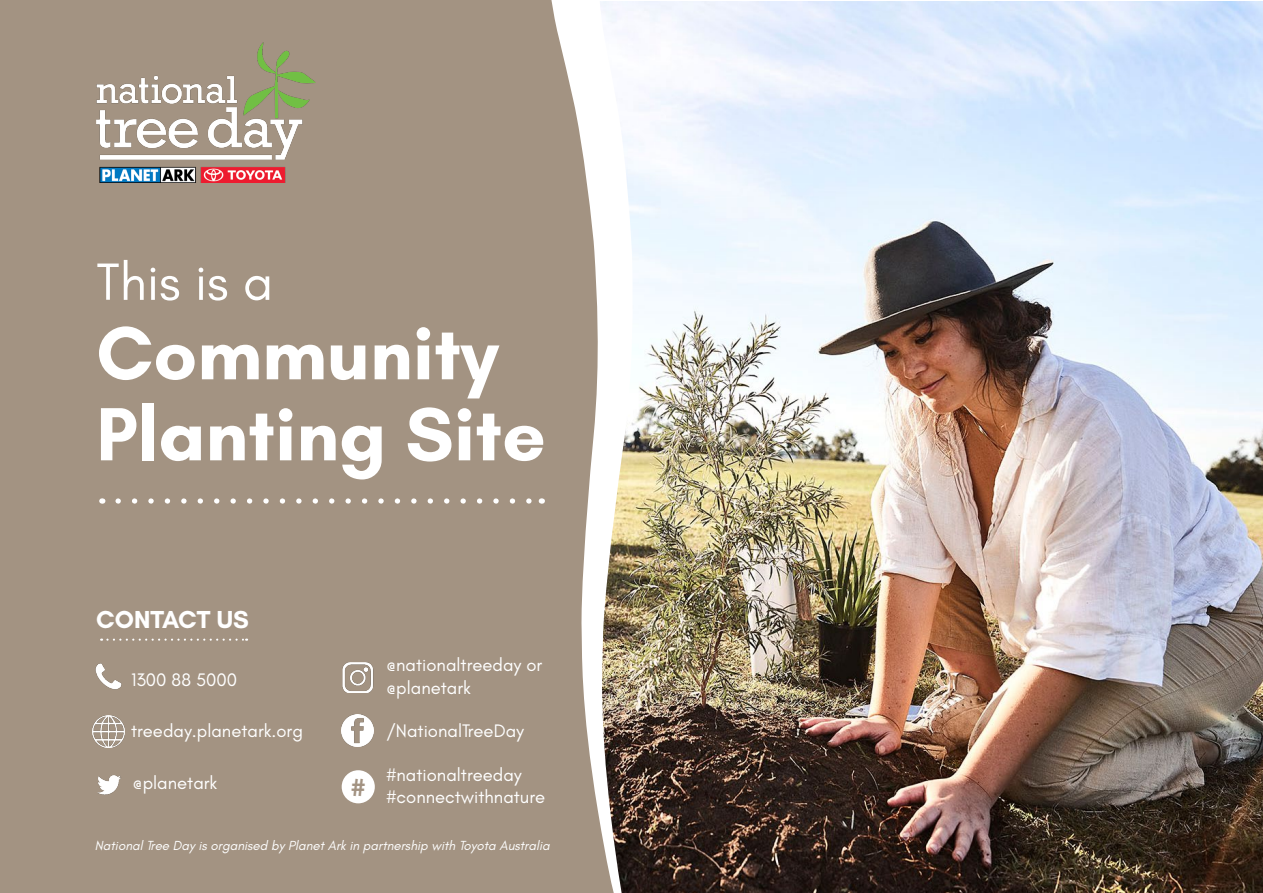
<style>
.page{position:relative;width:1263px;height:893px;background:#fff}
.page>*{position:absolute;margin:0;border:0;box-sizing:border-box;transform-origin:0 0}
.t1{font:700 76.65px/81px "Glacial Indifference";color:#fff}
.t2{font:53.25px "Glacial Indifference";color:#fff}
.t3{font:700 25.05px "Glacial Indifference";color:#fff}
.t4{font:18.45px/22.2px "Glacial Indifference";color:#fff}
.t5{font:italic 13.35px "Glacial Indifference";color:#fff}
</style>
<div class="page">
<img style="left:634px;top:2px;width:629px;height:891px">
<img style="left:621px;top:1px;width:13px;height:892px">
<div style="left:0;top:0;width:243px;height:893px;background:#a39382"></div>
<svg style="left:139px;top:0;width:482px;height:893px;fill:#a39382"></svg>
<img style="left:96px;top:42px;width:219px;height:141px">
<svg style="left:118px;top:498px;width:415px;height:6px"></svg>
<svg style="left:101px;top:639px;width:146px;height:2px"></svg>
<img style="left:95px;top:663px;width:27px;height:26px">
<img style="left:97px;top:775px;width:24px;height:20px">
<img style="left:342px;top:662px;width:32px;height:30px">
<img style="left:342px;top:714px;width:32px;height:32px">
<img style="left:93px;top:716px;width:32px;height:31px">
<div style="left:342px;top:770px;width:33px;height:33px;background:#fff;border-radius:50%"></div>
<h2 class="t2" style="left:96px;top:252px;width:178px">This is a</h2>
<h1 class="t1" style="left:96px;top:312px;width:451px">Community<br>Planting Site</h1>
<h3 class="t3" style="left:96px;top:604px;width:154px">CONTACT US</h3>
<p class="t4" style="left:386px;top:654px;width:158px">@nationaltreeday or @planetark</p>
<p class="t4" style="left:386px;top:720px;width:139px">/NationalTreeDay</p>
<p class="t4" style="left:351px;top:764px;width:195px;text-indent:35px">#nationaltreeday<br><sup>#</sup> #connectwithnature</p>
<p class="t5" style="left:95px;top:838px;width:456px">National Tree Day is organised by Planet Ark in partnership with Toyota Australia</p>
<p class="t4" style="left:131px;top:669px;width:108px">1300 88 5000</p>
<p class="t4" style="left:131px;top:720px;width:173px">treeday.planetark.org</p>
<p class="t4" style="left:133px;top:772px;width:86px">@planetark</p>
</div>
